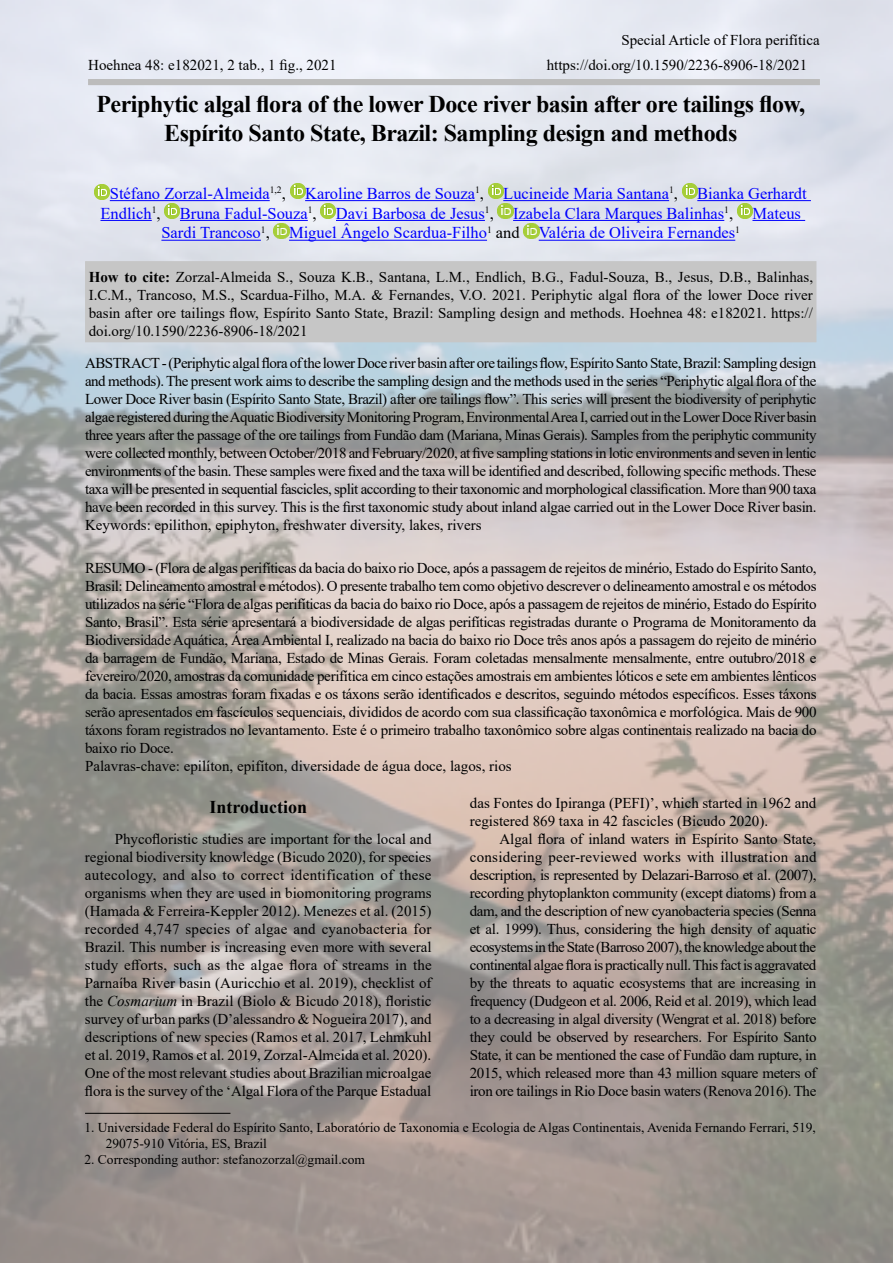
<style>
.page{position:relative;width:893px;height:1263px;background:#fff}
.page>*{position:absolute;margin:0;border:0;box-sizing:border-box;transform-origin:0 0}
.t1{font:700 24px/28.8px "Times New Roman";letter-spacing:-.02em;color:#000;text-align:center}
.t2{font:700 18px "Times New Roman";color:#000}
.t3{font:16.5px/19.8px "Times New Roman";color:#00f;text-align:center}
.t4{font:15px/18px "Times New Roman";letter-spacing:-.02em;color:#000;text-align:justify}
.t5{font:15px/18px "Times New Roman";color:#000}
.t6{font:13.5px/16.2px "Times New Roman";color:#000}
.s1{color:#000}
.s2{font-weight:700}
.s3{font-style:italic}
</style>
<div class="page">
<img style="left:0;top:0;width:893px;height:1263px">
<div style="left:88px;top:79px;width:732px;height:6px;background:#bcbcbc"></div>
<div style="left:86px;top:262px;width:730px;height:80px;background:#c6c6c6"></div>
<div style="left:85px;top:261px;width:731px;height:81px;border:2px solid #c6c6c6"></div>
<hr style="left:110px;top:200px;width:160px;height:1px;background:#00f">
<hr style="left:305px;top:200px;width:170px;height:1px;background:#00f">
<hr style="left:503px;top:200px;width:166px;height:1px;background:#00f">
<hr style="left:697px;top:200px;width:114px;height:1px;background:#00f">
<hr style="left:100px;top:220px;width:52px;height:1px;background:#00f">
<hr style="left:180px;top:220px;width:128px;height:1px;background:#00f">
<hr style="left:336px;top:220px;width:149px;height:1px;background:#00f">
<hr style="left:513px;top:220px;width:211px;height:1px;background:#00f">
<hr style="left:752px;top:220px;width:53px;height:1px;background:#00f">
<hr style="left:161px;top:240px;width:100px;height:1px;background:#00f">
<hr style="left:289px;top:240px;width:198px;height:1px;background:#00f">
<hr style="left:539px;top:240px;width:196px;height:1px;background:#00f">
<img style="left:95px;top:185px;width:15px;height:15px">
<img style="left:290px;top:184px;width:15px;height:15px">
<img style="left:488px;top:184px;width:15px;height:15px">
<img style="left:682px;top:184px;width:15px;height:15px">
<img style="left:165px;top:204px;width:15px;height:15px">
<img style="left:321px;top:204px;width:15px;height:15px">
<img style="left:498px;top:204px;width:15px;height:15px">
<img style="left:737px;top:204px;width:15px;height:15px">
<img style="left:274px;top:223px;width:15px;height:15px">
<img style="left:524px;top:223px;width:15px;height:15px">
<hr style="left:85px;top:1113px;width:145px;height:1px;background:#000">
<p class="t5" style="left:621px;top:30px;width:200px">Special Article of Flora perifítica</p>
<p class="t5" style="left:88px;top:56px;width:250px">Hoehnea 48: e182021, 2 tab., 1 fig., 2021</p>
<p class="t5" style="left:547px;top:55px;width:262px">https://doi.org/10.1590/2236-8906-18/2021</p>
<h1 class="t1" style="left:96px;top:89px;width:710px">Periphytic algal flora of the lower Doce river basin after ore tailings flow,<br>Espírito Santo State, Brazil: Sampling design and methods</h1>
<p class="t3" style="left:100px;top:183px;width:708px">Stéfano Zorzal-Almeida<sup>1,2</sup><span class="s1">,</span> Karoline Barros de Souza<sup>1</sup><span class="s1">,</span> Lucineide Maria Santana<sup>1</sup><span class="s1">,</span> Bianka Gerhardt<br>Endlich<sup>1</sup><span class="s1">,</span> Bruna Fadul-Souza<sup>1</sup><span class="s1">,</span> Davi Barbosa de Jesus<sup>1</sup><span class="s1">,</span> Izabela Clara Marques Balinhas<sup>1</sup><span class="s1">,</span> Mateus<br>Sardi Trancoso<sup>1</sup><span class="s1">,</span> Miguel Ângelo Scardua-Filho<sup>1</sup> <span class="s1">and</span> Valéria de Oliveira Fernandes<sup>1</sup></p>
<p class="t4" style="left:89px;top:267px;width:726px"><span class="s2">How to cite:</span> Zorzal-Almeida S., Souza K.B., Santana, L.M., Endlich, B.G., Fadul-Souza, B., Jesus, D.B., Balinhas, I.C.M., Trancoso, M.S., Scardua-Filho, M.A. &amp; Fernandes, V.O. 2021. Periphytic algal flora of the lower Doce river basin after ore tailings flow, Espírito Santo State, Brazil: Sampling design and methods. Hoehnea 48: e182021. https:// doi.org/10.1590/2236-8906-18/2021</p>
<p class="t4" style="left:85px;top:353px;width:733px">ABSTRACT - (Periphytic algal flora of the lower Doce river basin after ore tailings flow, Espírito Santo State, Brazil: Sampling design and methods). The present work aims to describe the sampling design and the methods used in the series “Periphytic algal flora of the Lower Doce River basin (Espírito Santo State, Brazil) after ore tailings flow”. This series will present the biodiversity of periphytic algae registered during the Aquatic Biodiversity Monitoring Program, Environmental Area I, carried out in the Lower Doce River basin three years after the passage of the ore tailings from Fundão dam (Mariana, Minas Gerais). Samples from the periphytic community were collected monthly, between October/2018 and February/2020, at five sampling stations in lotic environments and seven in lentic environments of the basin. These samples were fixed and the taxa will be identified and described, following specific methods. These taxa will be presented in sequential fascicles, split according to their taxonomic and morphological classification. More than 900 taxa have been recorded in this survey. This is the first taxonomic study about inland algae carried out in the Lower Doce River basin.<br>Keywords: epilithon, epiphyton, freshwater diversity, lakes, rivers</p>
<p class="t4" style="left:85px;top:559px;width:733px;text-align:left">RESUMO - (Flora de algas perifíticas da bacia do baixo rio Doce, após a passagem de rejeitos de minério, Estado do Espírito Santo, Brasil: Delineamento amostral e métodos). O presente trabalho tem como objetivo descrever o delineamento amostral e os métodos utilizados na série “Flora de algas perifíticas da bacia do baixo rio Doce, após a passagem de rejeitos de minério, Estado do Espírito Santo, Brasil”. Esta série apresentará a biodiversidade de algas perifíticas registradas durante o Programa de Monitoramento da Biodiversidade Aquática, Área Ambiental I, realizado na bacia do baixo rio Doce três anos após a passagem do rejeito de minério da barragem de Fundão, Mariana, Estado de Minas Gerais. Foram coletadas mensalmente mensalmente, entre outubro/2018 e fevereiro/2020, amostras da comunidade perifítica em cinco estações amostrais em ambientes lóticos e sete em ambientes lênticos da bacia. Essas amostras foram fixadas e os táxons serão identificados e descritos, seguindo métodos específicos. Esses táxons serão apresentados em fascículos sequenciais, divididos de acordo com sua classificação taxonômica e morfológica. Mais de 900 táxons foram registrados no levantamento. Este é o primeiro trabalho taxonômico sobre algas continentais realizado na bacia do baixo rio Doce.<br>Palavras-chave: epilíton, epifíton, diversidade de água doce, lagos, rios</p>
<p class="t2" style="left:209px;top:794px;width:99px">Introduction</p>
<p class="t4" style="left:85px;top:829px;width:348px;text-indent:30px">Phycofloristic studies are important for the local and regional biodiversity knowledge (Bicudo 2020), for species autecology, and also to correct identification of these organisms when they are used in biomonitoring programs (Hamada &amp; Ferreira-Keppler 2012). Menezes et al. (2015) recorded 4,747 species of algae and cyanobacteria for Brazil. This number is increasing even more with several study efforts, such as the algae flora of streams in the Parnaíba River basin (Auricchio et al. 2019), checklist of the <span class="s3">Cosmarium</span> in Brazil (Biolo &amp; Bicudo 2018), floristic survey of urban parks (D’alessandro &amp; Nogueira 2017), and descriptions of new species (Ramos et al. 2017, Lehmkuhl et al. 2019, Ramos et al. 2019, Zorzal-Almeida et al. 2020).<br>One of the most relevant studies about Brazilian microalgae flora is the survey of the ‘Algal Flora of the Parque Estadual</p>
<p class="t5" style="left:470px;top:793px;width:348px">das Fontes do Ipiranga (PEFI)’, which started in 1962 and registered 869 taxa in 42 fascicles (Bicudo 2020).</p>
<p class="t4" style="left:470px;top:829px;width:348px;text-indent:30px">Algal flora of inland waters in Espírito Santo State, considering peer-reviewed works with illustration and description, is represented by Delazari-Barroso et al. (2007), recording phytoplankton community (except diatoms) from a dam, and the description of new cyanobacteria species (Senna et al. 1999). Thus, considering the high density of aquatic ecosystems in the State (Barroso 2007), the knowledge about the continental algae flora is practically null. This fact is aggravated by the threats to aquatic ecosystems that are increasing in frequency (Dudgeon et al. 2006, Reid et al. 2019), which lead to a decreasing in algal diversity (Wengrat et al. 2018) before they could be observed by researchers. For Espírito Santo State, it can be mentioned the case of Fundão dam rupture, in 2015, which released more than 43 million square meters of iron ore tailings in Rio Doce basin waters (Renova 2016). The</p>
<p class="t6" style="left:106px;top:1118px;width:712px;text-indent:-21px">1. Universidade Federal do Espírito Santo, Laboratório de Taxonomia e Ecologia de Algas Continentais, Avenida Fernando Ferrari, 519,<br>29075-910 Vitória, ES, Brazil</p>
<p class="t6" style="left:84px;top:1151px;width:282px">2. Corresponding author: stefanozorzal@gmail.com</p>
</div>
